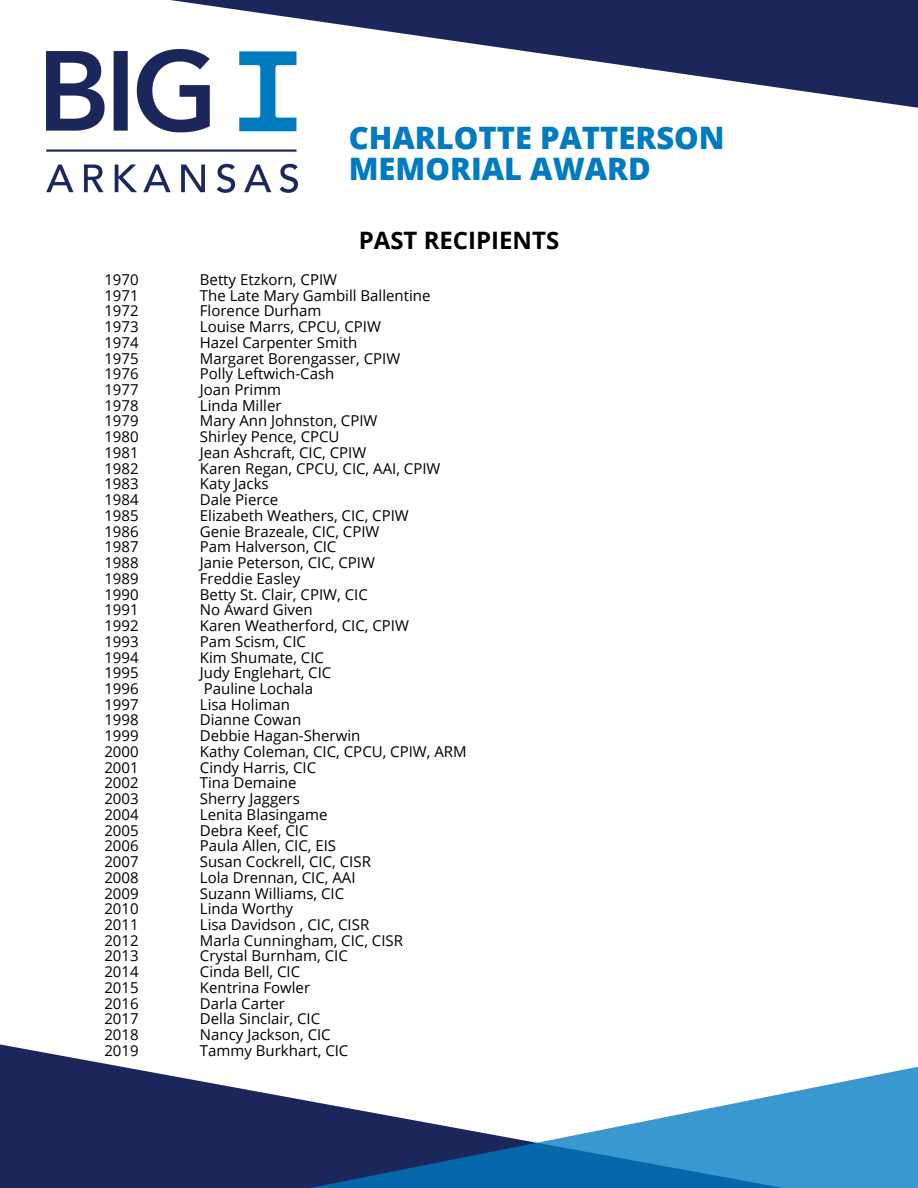
<style>
.page{position:relative;width:918px;height:1188px;background:#fff}
.page>*{position:absolute;margin:0;border:0;box-sizing:border-box;transform-origin:0 0}
.t1{font:800 30.9px/30.6px "Open Sans";color:#007bbf}
.t2{font:700 24px "Open Sans";color:#000}
.t3{font:15px/15.8px "Open Sans";color:#000}
</style>
<div class="page">
<img style="left:46px;top:51px;width:251px;height:141px">
<svg style="left:120px;top:0;width:798px;height:121px"></svg>
<svg style="left:0;top:1044px;width:120px;height:144px;background:#2c3767"></svg>
<svg style="left:120px;top:1066px;width:798px;height:122px"></svg>
<p class="t3" style="left:104px;top:271px;width:36px;text-align:justify">1970<br>1971<br>1972<br>1973<br>1974<br>1975<br>1976<br>1977<br>1978<br>1979<br>1980<br>1981<br>1982<br>1983<br>1984<br>1985<br>1986<br>1987<br>1988<br>1989<br>1990<br>1991<br>1992<br>1993<br>1994<br>1995<br>1996<br>1997<br>1998<br>1999<br>2000<br>2001<br>2002<br>2003<br>2004<br>2005<br>2006<br>2007<br>2008<br>2009<br>2010<br>2011<br>2012<br>2013<br>2014<br>2015<br>2016<br>2017<br>2018<br>2019</p>
<h1 class="t1" style="left:349px;top:122px;width:377px">CHARLOTTE PATTERSON<br>MEMORIAL AWARD</h1>
<h2 class="t2" style="left:359px;top:223px;width:202px">PAST RECIPIENTS</h2>
<p class="t3" style="left:200px;top:271px;width:268px">Betty Etzkorn, CPIW<br>The Late Mary Gambill Ballentine<br>Florence Durham<br>Louise Marrs, CPCU, CPIW<br>Hazel Carpenter Smith<br>Margaret Borengasser, CPIW<br>Polly Leftwich-Cash<br>Joan Primm<br>Linda Miller<br>Mary Ann Johnston, CPIW<br>Shirley Pence, CPCU<br>Jean Ashcraft, CIC, CPIW<br>Karen Regan, CPCU, CIC, AAI, CPIW<br>Katy Jacks<br>Dale Pierce<br>Elizabeth Weathers, CIC, CPIW<br>Genie Brazeale, CIC, CPIW<br>Pam Halverson, CIC<br>Janie Peterson, CIC, CPIW<br>Freddie Easley<br>Betty St. Clair, CPIW, CIC<br>No Award Given<br>Karen Weatherford, CIC, CPIW<br>Pam Scism, CIC<br>Kim Shumate, CIC<br>Judy Englehart, CIC<br>Pauline Lochala<br>Lisa Holiman<br>Dianne Cowan<br>Debbie Hagan-Sherwin<br>Kathy Coleman, CIC, CPCU, CPIW, ARM<br>Cindy Harris, CIC<br>Tina Demaine<br>Sherry Jaggers<br>Lenita Blasingame<br>Debra Keef, CIC<br>Paula Allen, CIC, EIS<br>Susan Cockrell, CIC, CISR<br>Lola Drennan, CIC, AAI<br>Suzann Williams, CIC<br>Linda Worthy<br>Lisa Davidson , CIC, CISR<br>Marla Cunningham, CIC, CISR<br>Crystal Burnham, CIC<br>Cinda Bell, CIC<br>Kentrina Fowler<br>Darla Carter<br>Della Sinclair, CIC<br>Nancy Jackson, CIC<br>Tammy Burkhart, CIC</p>
</div>
